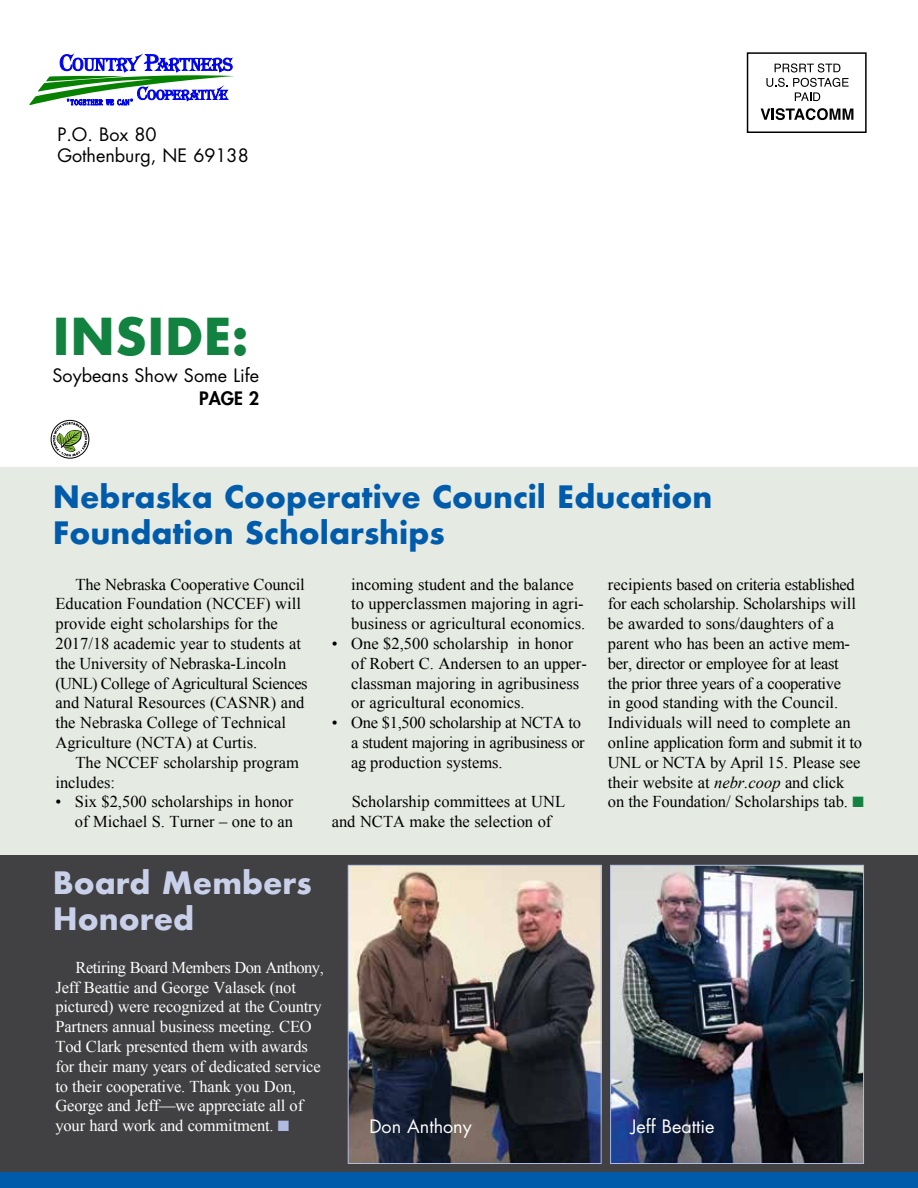
<style>
.page{position:relative;width:918px;height:1188px;background:#fff}
.page>*{position:absolute;margin:0;border:0;box-sizing:border-box;transform-origin:0 0}
.t1{font:700 49.5px "Futura";color:#128240}
.t2{font:700 30px/36px "Futura";color:#005cab}
.t3{font:700 30px/36px "Futura";color:#c9d1ea}
.t4{font:18px/21.6px "Futura";color:#000}
.t5{font:18px "Futura";color:#fff}
.t6{font:800 18px "Futura";color:#000}
.t7{font:16.5px/19.8px "Times New Roman";color:#000}
.t8{font:16.5px/19.8px "Times New Roman";letter-spacing:-.01em;color:#fff}
.t9{font:16.5px/19.8px "Times New Roman";letter-spacing:-.02em;color:#000}
.s1{font-style:italic}
.s2{color:#128240}
.s3{color:#afbbe0}
</style>
<div class="page">
<div style="left:0;top:468px;width:918px;height:708px;background:#e5eae2"></div>
<div style="left:0;top:855px;width:918px;height:328px;background:#414042"></div>
<svg style="left:29px;top:53px;width:205px;height:53px"></svg>
<div style="left:51px;top:420px;width:38px;height:39px;border:1px solid #000;border-radius:50%"></div>
<svg style="left:53px;top:422px;width:34px;height:34px"></svg>
<div style="left:747px;top:52px;width:120px;height:81px;border:2px solid #000"></div>
<svg style="left:766px;top:63px;width:83px;height:38px"></svg>
<svg style="left:761px;top:108px;width:92px;height:12px"></svg>
<div style="left:0;top:1173px;width:918px;height:15px;background:#005cab"></div>
<img style="left:612px;top:867px;width:250px;height:295px">
<div style="left:610px;top:865px;width:254px;height:299px;border:1px solid #afbbe0"></div>
<img style="left:350px;top:867px;width:250px;height:295px">
<div style="left:348px;top:865px;width:254px;height:299px;border:1px solid #afbbe0"></div>
<p class="t4" style="left:57px;top:123px;width:193px">P.O. Box 80<br>Gothenburg, NE 69138</p>
<h1 class="t1" style="left:53px;top:301px;width:198px">INSIDE:</h1>
<p class="t4" style="left:53px;top:365px;width:208px">Soybeans Show Some Life</p>
<p class="t6" style="left:199px;top:386px;width:61px">PAGE 2</p>
<h2 class="t2" style="left:53px;top:478px;width:661px">Nebraska Cooperative Council Education<br>Foundation Scholarships</h2>
<p class="t7" style="left:55px;top:574px;width:254px;text-indent:20px">The Nebraska Cooperative Council Education Foundation (NCCEF) will provide eight scholarships for the 2017/18 academic year to students at the University of Nebraska-Lincoln (UNL) College of Agricultural Sciences and Natural Resources (CASNR) and the Nebraska College of Technical Agriculture (NCTA) at Curtis.</p>
<p class="t7" style="left:55px;top:752px;width:245px;text-indent:20px">The NCCEF scholarship program includes:</p>
<p class="t7" style="left:55px;top:792px;width:239px;text-align:right">• Six $2,500 scholarships in honor of Michael S. Turner – one to an</p>
<p class="t7" style="left:351px;top:574px;width:236px">incoming student and the balance to upperclassmen majoring in agri&shy;business or agricultural economics.</p>
<p class="t7" style="left:351px;top:633px;width:237px;text-indent:-20px">• One $2,500 scholarship in honor of Robert C. Andersen to an upper&shy;classman majoring in agribusiness or agricultural economics.</p>
<p class="t9" style="left:351px;top:712px;width:235px;text-indent:-20px">• One $1,500 scholarship at NCTA to a student majoring in agribusiness or ag production systems.</p>
<p class="t7" style="left:332px;top:792px;width:235px;text-indent:20px">Scholarship committees at UNL and NCTA make the selection of</p>
<p class="t7" style="left:608px;top:574px;width:257px">recipients based on criteria established for each scholarship. Scholarships will be awarded to sons/daughters of a parent who has been an active mem&shy;ber, director or employee for at least<br>the prior three years of a cooperative<br>in good standing with the Council.<br>Individuals will need to complete an online application form and submit it to UNL or NCTA by April 15. Please see their website at <span class="s1">nebr.coop</span> and click on the Foundation/ Scholarships tab. <span class="s2">■</span></p>
<h2 class="t3" style="left:53px;top:865px;width:260px">Board Members<br>Honored</h2>
<p class="t8" style="left:55px;top:957px;width:270px;text-indent:20px">Retiring Board Members Don Anthony, Jeff Beattie and George Valasek (not pictured) were recognized at the Country Partners annual business meeting. CEO Tod Clark presented them with awards for their many years of dedicated service to their cooperative. Thank you Don, George and Jeff—we appreciate all of your hard work and commitment. <span class="s3">■</span></p>
<p class="t5" style="left:369px;top:1115px;width:104px">Don Anthony</p>
<p class="t5" style="left:631px;top:1115px;width:85px">Jeff Beattie</p>
</div>
